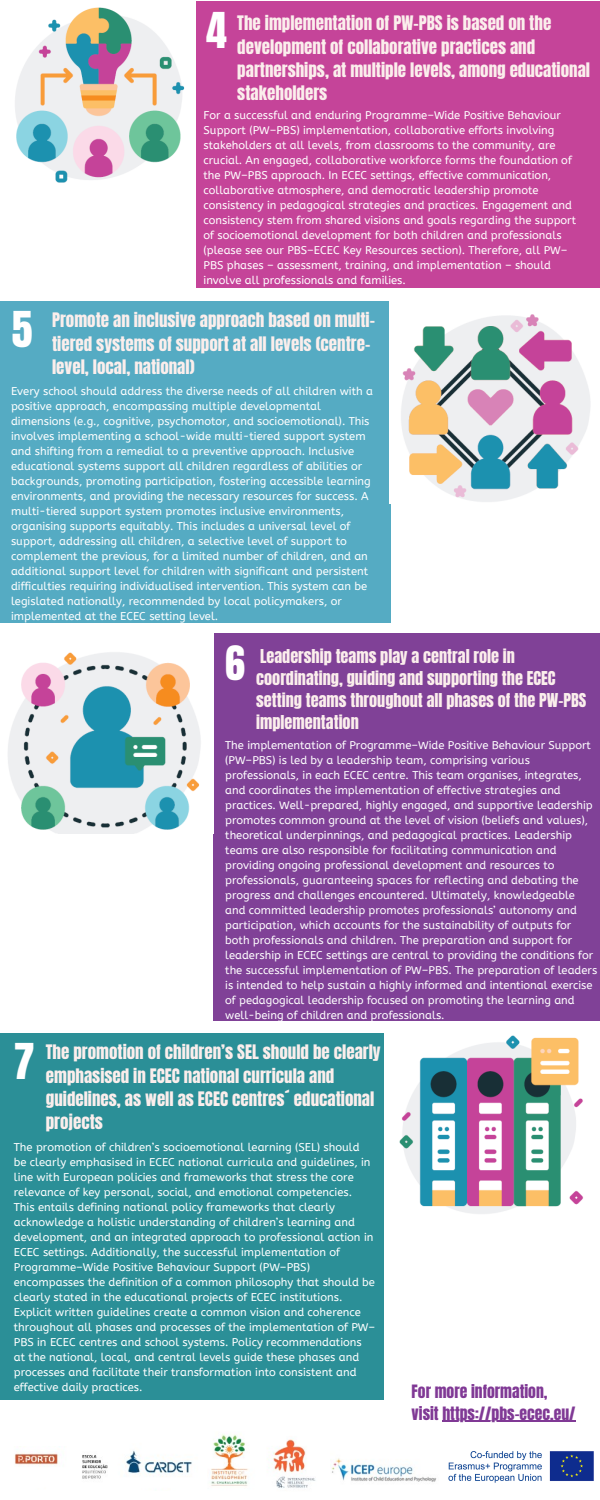
<style>
.page{position:relative;width:600px;height:1500px;background:#fff}
.page>*{position:absolute;margin:0;border:0;box-sizing:border-box;transform-origin:0 0}
.t1{font:42px "Anton";color:#fff}
.t2{font:40.2px "Anton";color:#fff}
.t3{font:17px/23.2px "Anton";color:#fbeeec}
.t4{font:16.3px/22.2px "Anton";color:#fbeeec}
.t5{font:15.7px/21.4px "Anton";color:#803995}
.t6{font:11.2px/15px "A Bee Zee";color:#fff}
</style>
<div class="page">
<div style="left:0;top:301px;width:391px;height:321px;background:#55abc3"></div>
<div style="left:196px;top:1px;width:404px;height:287px;background:#c54499"></div>
<img style="left:15px;top:7px;width:170px;height:176px">
<div style="left:214px;top:634px;width:386px;height:387px;background:#804197"></div>
<img style="left:390px;top:301px;width:200px;height:202px">
<img style="left:8px;top:652px;width:193px;height:182px">
<img style="left:448px;top:1451px;width:146px;height:32px">
<img style="left:272px;top:1439px;width:44px;height:49px">
<img style="left:211px;top:1434px;width:37px;height:52px">
<hr style="left:442px;top:1421px;width:134px;height:1px;background:#803995">
<img style="left:126px;top:1450px;width:66px;height:27px">
<img style="left:14px;top:1453px;width:94px;height:26px">
<img style="left:331px;top:1458px;width:106px;height:24px">
<div style="left:0;top:1033px;width:384px;height:367px;background:#2b8f97"></div>
<img style="left:399px;top:1035px;width:185px;height:179px">
<p class="t1" style="left:206px;top:0;width:22px">4</p>
<p class="t3" style="left:237px;top:12px;width:354px">The implementation of PW–PBS is based on the development of collaborative practices and partnerships, at multiple levels, among educational stakeholders</p>
<p class="t1" style="left:12px;top:300px;width:22px">5</p>
<h1 class="t6" style="left:204px;top:108px;width:374px">For a successful and enduring Programme–Wide Positive Behaviour Support (PW–PBS) implementation, collaborative efforts involving stakeholders at all levels, from classrooms to the community, are crucial. An engaged, collaborative workforce forms the foundation of the PW–PBS approach. In ECEC settings, effective communication, collaborative atmosphere, and democratic leadership promote consistency in pedagogical strategies and practices. Engagement and consistency stem from shared visions and goals regarding the support of socioemotional development for both children and professionals (please see our PBS–ECEC Key Resources section). Therefore, all PW– PBS phases – assessment, training, and implementation – should involve all professionals and families.</h1>
<h1 class="t3" style="left:52px;top:309px;width:324px">Promote an inclusive approach based on multi&shy;tiered systems of support at all levels (centre&shy;level, local, national)</h1>
<p class="t6" style="left:11px;top:384px;width:364px">Every school should address the diverse needs of all children with a positive approach, encompassing multiple developmental dimensions (e.g., cognitive, psychomotor, and socioemotional). This involves implementing a school-wide multi-tiered support system and shifting from a remedial to a preventive approach. Inclusive educational systems support all children regardless of abilities or backgrounds, promoting participation, fostering accessible learning environments, and providing the necessary resources for success. A multi-tiered support system promotes inclusive environments, organising supports equitably. This includes a universal level of support, addressing all children, a selective level of support to complement the previous, for a limited number of children, and an additional support level for children with significant and persistent difficulties requiring individualised intervention. This system can be legislated nationally, recommended by local policymakers, or implemented at the ECEC setting level.</p>
<p class="t2" style="left:225px;top:634px;width:21px">6</p>
<p class="t4" style="left:256px;top:645px;width:332px">Leadership teams play a central role in coordinating, guiding and supporting the ECEC setting teams throughout all phases of the PW–PBS implementation</p>
<h1 class="t1" style="left:14px;top:1032px;width:22px">7</h1>
<p class="t6" style="left:225px;top:738px;width:374px">The implementation of Programme–Wide Positive Behaviour Support (PW–PBS) is led by a leadership team, comprising various professionals, in each ECEC centre. This team organises, integrates, and coordinates the implementation of effective strategies and practices. Well-prepared, highly engaged, and supportive leadership promotes common ground at the level of vision (beliefs and values), theoretical underpinnings, and pedagogical practices. Leadership teams are also responsible for facilitating communication and providing ongoing professional development and resources to professionals, guaranteeing spaces for reflecting and debating the progress and challenges encountered. Ultimately, knowledgeable and committed leadership promotes professionals’ autonomy and participation, which accounts for the sustainability of outputs for both professionals and children. The preparation and support for leadership in ECEC settings are central to providing the conditions for the successful implementation of PW–PBS. The preparation of leaders is intended to help sustain a highly informed and intentional exercise of pedagogical leadership focused on promoting the learning and well-being of children and professionals.</p>
<p class="t3" style="left:46px;top:1041px;width:336px">The promotion of children’s SEL should be clearly emphasised in ECEC national curricula and guidelines, as well as ECEC centres´ educational projects</p>
<p class="t6" style="left:14px;top:1139px;width:363px">The promotion of children’s socioemotional learning (SEL) should be clearly emphasised in ECEC national curricula and guidelines, in line with European policies and frameworks that stress the core relevance of key personal, social, and emotional competencies.<br>This entails defining national policy frameworks that clearly acknowledge a holistic understanding of children’s learning and development, and an integrated approach to professional action in ECEC settings. Additionally, the successful implementation of Programme–Wide Positive Behaviour Support (PW–PBS) encompasses the definition of a common philosophy that should be clearly stated in the educational projects of ECEC institutions.<br>Explicit written guidelines create a common vision and coherence throughout all phases and processes of the implementation of PW– PBS in ECEC centres and school systems. Policy recommendations at the national, local, and central levels guide these phases and processes and facilitate their transformation into consistent and effective daily practices.</p>
<p class="t1" style="left:18px;top:1199px;width:22px">5</p>
<h1 class="t5" style="left:412px;top:1381px;width:165px">For more information, visit https://pbs-ecec.eu/</h1>
</div>
